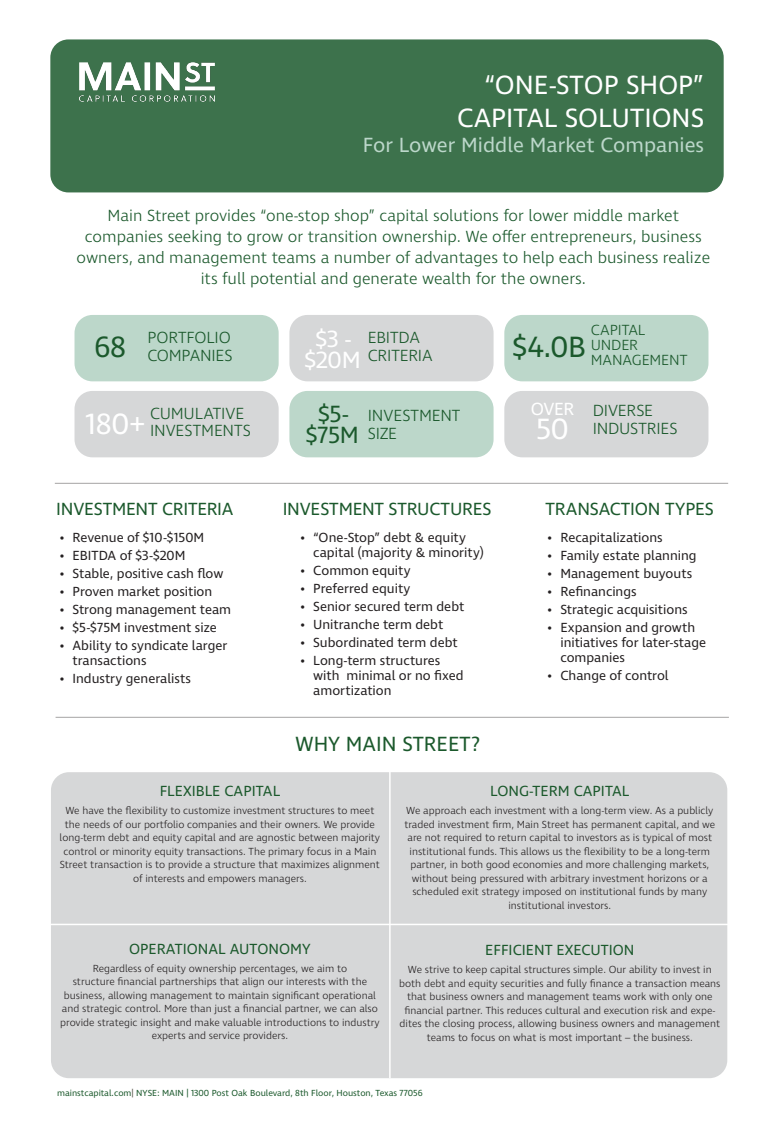
<style>
.page{position:relative;width:783px;height:1134px;background:#fff}
.page>*{position:absolute;margin:0;border:0;box-sizing:border-box;transform-origin:0 0}
.body{font:30px "Ingra";color:#1b592c}
.body-2{font:30px "Ingra";color:#fff}
.t1{font:27px "Ingra";color:#fff}
.body-3{font:24px "Ingra";color:#1b592c}
.body-4{font:24px "Ingra";color:#fff}
.t2{font:21px "Ingra";color:#bcd7ca}
.t3{font:21px "Ingra";color:#1b592c}
.t4{font:18px/21.6px "Minion Pro";color:#231f20}
.body-5{font:18px "Ingra";letter-spacing:-.01em;color:#1b592c}
.body-6{font:18px "Ingra";color:#fff}
.body-7{font:300 16.5px/21px "Ingra";color:#1b592c;text-align:center}
.t5{font:15px "Ingra";color:#1b592c}
.body-8{font:300 15px "Ingra";letter-spacing:-.01em;color:#1b592c}
.t6{font:13.5px/15px "Ingra";color:#231f20}
.t7{font:300 10.5px/13.5px "Ingra";color:#231f20;text-align:center}
.t8{font:9px "Ingra";color:#1b592c}
.s1{color:#525045}
</style>
<div class="page">
<div style="left:50px;top:39px;width:674px;height:153px;background:#3d724c;border-radius:18px"></div>
<img style="left:79px;top:62px;width:136px;height:40px">
<hr style="left:55px;top:483px;width:673px;height:1px;background:#a5a4a4">
<div style="left:75px;top:315px;width:204px;height:66px;background:#bcd7ca;border-radius:18px"></div>
<div style="left:504px;top:315px;width:204px;height:66px;background:#bcd7ca;border-radius:18px"></div>
<div style="left:75px;top:391px;width:204px;height:66px;background:#d6d7d8;border-radius:18px"></div>
<div style="left:289px;top:391px;width:205px;height:66px;background:#bcd7ca;border-radius:18px"></div>
<div style="left:504px;top:391px;width:204px;height:66px;background:#d6d7d8;border-radius:18px"></div>
<hr style="left:56px;top:717px;width:673px;height:1px;background:#a5a4a4">
<div style="left:51px;top:772px;width:676px;height:306px;background:#d6d7d8;border-radius:18px"></div>
<hr style="left:46px;top:924px;width:683px;height:1px;background:#fff">
<hr style="left:389px;top:767px;width:2px;height:311px;background:#fff">
<div style="left:289px;top:315px;width:205px;height:66px;background:#d6d7d8;border-radius:18px"></div>
<p class="t1" style="left:484px;top:68px;width:221px">“ONE-STOP SHOP”</p>
<p class="t1" style="left:457px;top:101px;width:248px">CAPITAL SOLUTIONS</p>
<p class="t2" style="left:363px;top:132px;width:343px">For Lower Middle Market Companies</p>
<p class="body-7" style="left:77px;top:206px;width:635px">Main Street provides “one-stop shop” capital solutions for lower middle market companies seeking to grow or transition ownership. We offer entrepreneurs, business owners, and management teams a number of advantages to help each business realize its full potential and generate wealth for the owners.</p>
<p class="body" style="left:94px;top:328px;width:34px">68</p>
<p class="body-7" style="left:147px;top:327px;width:85px">PORTFOLIO</p>
<p class="body-7" style="left:147px;top:345px;width:87px">COMPANIES</p>
<p class="body-4" style="left:315px;top:324px;width:37px">$3 -</p>
<p class="body-4" style="left:304px;top:345px;width:58px">$20M</p>
<p class="body-7" style="left:368px;top:327px;width:54px">EBITDA</p>
<p class="body-7" style="left:368px;top:345px;width:66px">CRITERIA</p>
<p class="body-8" style="left:591px;top:321px;width:56px">CAPITAL</p>
<p class="body-8" style="left:591px;top:336px;width:49px">UNDER</p>
<p class="body-8" style="left:591px;top:351px;width:98px">MANAGEMENT</p>
<p class="body" style="left:513px;top:328px;width:75px">$4.0B</p>
<p class="body-6" style="left:531px;top:398px;width:45px">OVER</p>
<p class="body-3" style="left:318px;top:399px;width:32px">$5-</p>
<p class="body-3" style="left:306px;top:420px;width:55px">$75M</p>
<p class="body-7" style="left:150px;top:404px;width:96px">CUMULATIVE</p>
<p class="body-7" style="left:368px;top:405px;width:94px">INVESTMENT</p>
<p class="body-7" style="left:368px;top:423px;width:31px">SIZE</p>
<p class="body-2" style="left:86px;top:405px;width:62px">180+</p>
<p class="body-7" style="left:150px;top:421px;width:102px">INVESTMENTS</p>
<p class="body-2" style="left:536px;top:410px;width:34px">50</p>
<p class="body-7" style="left:593px;top:401px;width:62px">DIVERSE</p>
<p class="body-7" style="left:593px;top:419px;width:86px">INDUSTRIES</p>
<p class="body-5" style="left:56px;top:498px;width:179px">INVESTMENT CRITERIA</p>
<p class="body-5" style="left:283px;top:498px;width:210px">INVESTMENT STRUCTURES</p>
<p class="body-5" style="left:546px;top:498px;width:170px">TRANSACTION TYPES</p>
<p class="t6" style="left:59px;top:530px;width:147px">• Revenue of $10-$150M</p>
<p class="t6" style="left:59px;top:548px;width:128px">• EBITDA of $3-$20M</p>
<p class="t6" style="left:59px;top:566px;width:166px">• Stable, positive cash flow</p>
<p class="t6" style="left:59px;top:584px;width:155px">• Proven market position</p>
<p class="t6" style="left:59px;top:602px;width:174px">• Strong management team</p>
<p class="t6" style="left:59px;top:620px;width:159px">• $5-$75M investment size</p>
<p class="t6" style="left:73px;top:638px;width:157px;text-indent:-14px">• Ability to syndicate larger transactions</p>
<p class="t6" style="left:59px;top:671px;width:133px">• Industry generalists</p>
<p class="t6" style="left:313px;top:530px;width:172px;text-indent:-14px">• “One-Stop” debt &amp; equity capital (majority &amp; minority)</p>
<p class="t6" style="left:300px;top:563px;width:112px">• Common equity</p>
<p class="t6" style="left:300px;top:581px;width:112px">• Preferred equity</p>
<p class="t6" style="left:300px;top:599px;width:166px">• Senior secured term debt</p>
<p class="t6" style="left:300px;top:617px;width:145px">• Unitranche term debt</p>
<p class="t6" style="left:300px;top:635px;width:159px">• Subordinated term debt</p>
<p class="t6" style="left:313px;top:653px;width:152px;text-indent:-14px">• Long-term structures with minimal or no fixed amortization</p>
<p class="t6" style="left:547px;top:530px;width:117px">• Recapitalizations</p>
<p class="t6" style="left:547px;top:548px;width:151px">• Family estate planning</p>
<p class="t6" style="left:547px;top:566px;width:147px">• Management buyouts</p>
<p class="t6" style="left:547px;top:584px;width:91px">• Refinancings</p>
<p class="t6" style="left:547px;top:602px;width:142px">• Strategic acquisitions</p>
<p class="t6" style="left:560px;top:620px;width:147px;text-indent:-14px">• Expansion and growth initiatives for later-stage companies</p>
<p class="t6" style="left:547px;top:668px;width:123px">• Change of control</p>
<p class="t3" style="left:295px;top:731px;width:187px">WHY MAIN STREET?</p>
<p class="t5" style="left:160px;top:782px;width:122px">FLEXIBLE CAPITAL</p>
<p class="t7" style="left:60px;top:805px;width:322px">We have the flexibility to customize investment structures to meet the needs of our portfolio companies and their owners. We provide long-term debt and equity capital and are agnostic between majority control or minority equity transactions. The primary focus in a Main Street transaction is to provide a structure that maximizes alignment of interests and empowers managers.</p>
<p class="t5" style="left:490px;top:782px;width:141px">LONG-TERM CAPITAL</p>
<p class="t7" style="left:404px;top:805px;width:312px">We approach each investment with a long-term view. As a publicly traded investment firm, Main Street has permanent capital, and we are not required to return capital to investors as is typical of most institutional funds. This allows us the flexibility to be a long-term partner, in both good economies and more challenging markets, without being pressured with arbitrary investment horizons or a scheduled exit strategy imposed on institutional funds by many institutional investors.</p>
<p class="t4" style="left:277px;top:812px;width:210px">Minimizes the execution risk and increases the speed and certainty to close.</p>
<p class="t5" style="left:129px;top:939px;width:183px">OPERATIONAL AUTONOMY</p>
<p class="t7" style="left:60px;top:962px;width:321px">Regardless of equity ownership percentages, we aim to<br>structure financial partnerships that align our interests with the business, allowing management to maintain significant operational and strategic control. More than just a financial partner, we can also provide strategic insight and make valuable introductions to industry experts and service providers.</p>
<p class="t5" style="left:485px;top:941px;width:151px">EFFICIENT EXECUTION</p>
<p class="t7" style="left:399px;top:963px;width:323px">We strive to keep capital structures simple. Our ability to invest in both debt and equity securities and fully finance a transaction means that business owners and management teams work with only one financial partner. This reduces cultural and execution risk and expe&shy;dites the closing process, allowing business owners and management teams to focus on what is most important – the business.</p>
<p class="t8" style="left:57px;top:1087px;width:367px">mainstcapital.com<span class="s1">|</span> NYSE: MAIN | 1300 Post Oak Boulevard, 8th Floor, Houston, Texas 77056</p>
</div>
